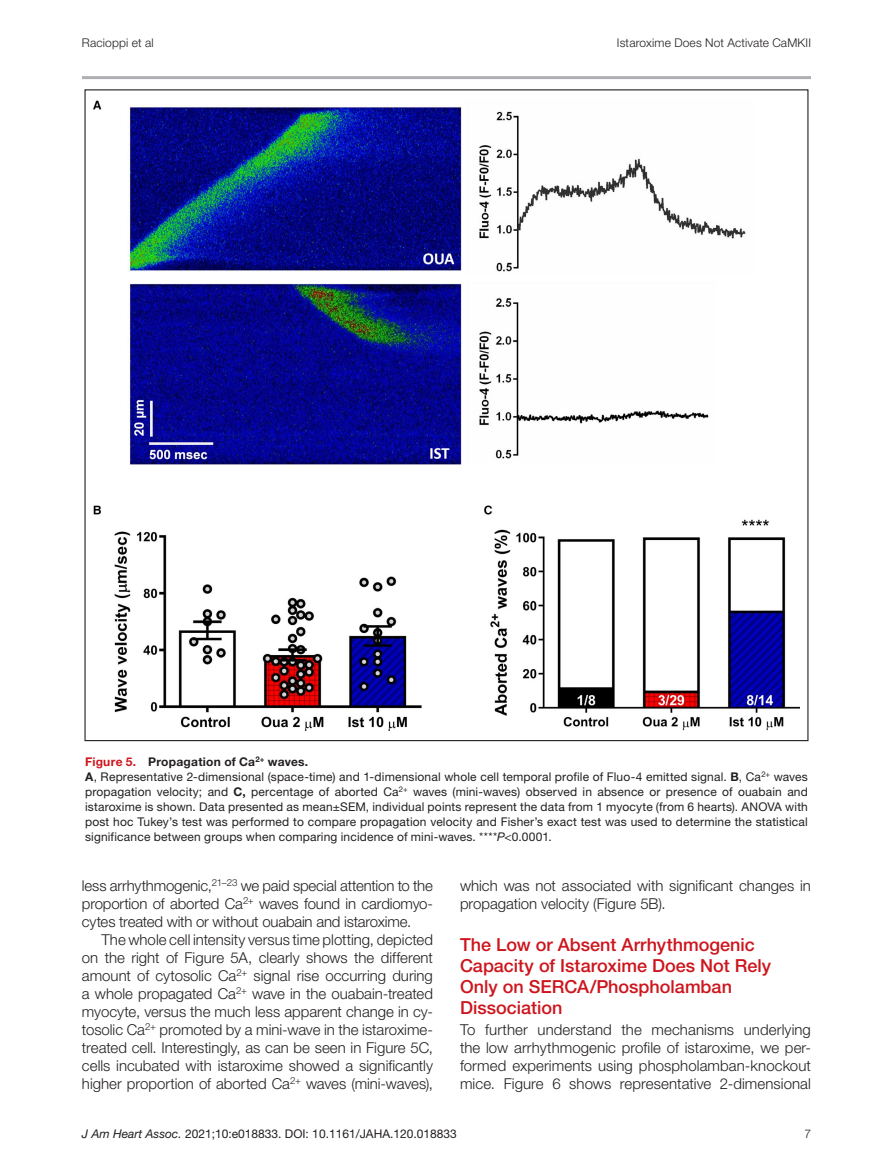
<style>
.page{position:relative;width:893px;height:1174px;background:#fff}
.page>*{position:absolute;margin:0;border:0;box-sizing:border-box;transform-origin:0 0}
.t1{font:500 18px/21px "Helvetica Neue LT Std";color:#cd151d}
.t2{font:300 15px/18px "Helvetica Neue LT Std";color:#231f20;text-align:justify}
.t3{font:12px/15px "Helvetica Neue LT Std";letter-spacing:.015em;color:#231f20}
.t4{font:300 12px "Helvetica Neue LT Std";letter-spacing:.015em;color:#231f20}
.s1{font-weight:700;color:#cd151d}
.s2{font-weight:700}
.s3{font-style:italic}
</style>
<div class="page">
<img style="left:94px;top:100px;width:705px;height:631px">
<hr style="left:82px;top:76px;width:729px;height:3px;background:#aeafb3">
<p class="t4" style="left:82px;top:35px;width:73px">Racioppi et al</p>
<p class="t4" style="left:617px;top:35px;width:196px">Istaroxime Does Not Activate CaMKII</p>
<p class="t3" style="left:85px;top:754px;width:724px"><span class="s1">Figure 5.</span> <span class="s2">Propagation of Ca</span><sup>2+</sup> <span class="s2">waves.<br>A</span>, Representative 2-dimensional (space-time) and 1-dimensional whole cell temporal profile of Fluo-4 emitted signal. <span class="s2">B</span>, Ca<sup>2+</sup> waves propagation velocity; and <span class="s2">C,</span> percentage of aborted Ca<sup>2+</sup> waves (mini-waves) observed in absence or presence of ouabain and istaroxime is shown. Data presented as mean±SEM, individual points represent the data from 1 myocyte (from 6 hearts). ANOVA with post hoc Tukey’s test was performed to compare propagation velocity and Fisher’s exact test was used to determine the statistical significance between groups when comparing incidence of mini-waves. ****<span class="s3">P</span>&lt;0.0001.</p>
<p class="t2" style="left:82px;top:876px;width:352px">less arrhythmogenic,<sup>21–23</sup> we paid special attention to the proportion of aborted Ca<sup>2+</sup> waves found in cardiomyo&shy;cytes treated with or without ouabain and istaroxime.</p>
<p class="t2" style="left:82px;top:930px;width:353px;text-indent:20px">The whole cell intensity versus time plotting, depicted on the right of Figure 5A, clearly shows the different amount of cytosolic Ca<sup>2+</sup> signal rise occurring during a whole propagated Ca<sup>2+</sup> wave in the ouabain-treated myocyte, versus the much less apparent change in cy&shy;tosolic Ca<sup>2+</sup> promoted by a mini-wave in the istaroxime&shy;treated cell. Interestingly, as can be seen in Figure 5C, cells incubated with istaroxime showed a significantly higher proportion of aborted Ca<sup>2+</sup> waves (mini-waves),</p>
<p class="t2" style="left:460px;top:876px;width:352px">which was not associated with significant changes in propagation velocity (Figure 5B).</p>
<p class="t1" style="left:460px;top:934px;width:313px">The Low or Absent Arrhythmogenic<br>Capacity of Istaroxime Does Not Rely<br>Only on SERCA/Phospholamban<br>Dissociation</p>
<p class="t2" style="left:460px;top:1019px;width:352px">To further understand the mechanisms underlying the low arrhythmogenic profile of istaroxime, we per&shy;formed experiments using phospholamban-knockout mice. Figure 6 shows representative 2-dimensional</p>
<p class="t3" style="left:82px;top:1126px;width:376px"><span class="s3">J Am Heart Assoc.</span> 2021;10:e018833. DOI: 10.1161/JAHA.120.018833</p>
<p class="t4" style="left:804px;top:1126px;width:8px">7</p>
</div>
